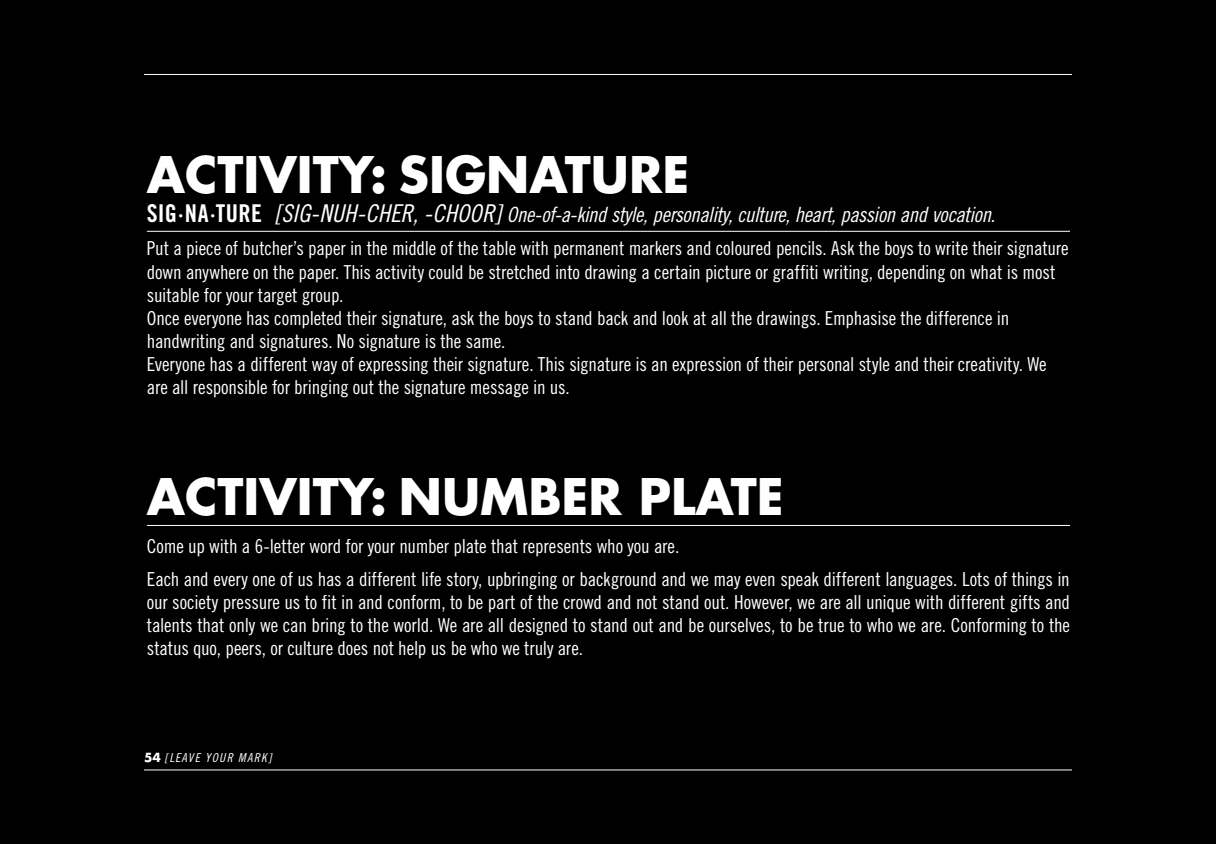
<style>
.page{position:relative;width:1216px;height:844px;background:#fff}
.page>*{position:absolute;margin:0;border:0;box-sizing:border-box;transform-origin:0 0}
.t1{font:700 49px "Futura";color:#fff}
.t2{font:21px "Trade Gothic Cond Eighteen Obl";letter-spacing:-.02em;color:#fff}
.t3{font:19.25px/23.1px "Trade Gothic Cond Eighteen";letter-spacing:-.01em;color:#fff}
.t4{font:12.25px "Trade Gothic Cond Eighteen Obl";letter-spacing:.105em;color:#fff}
.s1{font-family:"Trade Gothic Bold Cond Twenty";font-size:24.5px}
.s2{font-size:24.5px}
.s3{font-family:"Futura";font-weight:700}
</style>
<div class="page">
<div style="left:0;top:0;width:1215px;height:843px;background:#000"></div>
<hr style="left:144px;top:74px;width:927px;height:1px;background:#fff">
<hr style="left:144px;top:769px;width:927px;height:1px;background:#fff">
<hr style="left:147px;top:525px;width:922px;height:1px;background:#fff">
<hr style="left:147px;top:231px;width:922px;height:1px;background:#fff">
<h1 class="t1" style="left:147px;top:142px;width:544px">ACTIVITY: SIGNATURE</h1>
<p class="t2" style="left:147px;top:202px;width:849px"><span class="s1">SIG·NA·TURE</span> <span class="s2">[SIG-NUH-CHER, -CHOOR]</span> One-of-a-kind style, personality, culture, heart, passion and vocation.</p>
<p class="t3" style="left:147px;top:237px;width:923px">Put a piece of butcher’s paper in the middle of the table with permanent markers and coloured pencils. Ask the boys to write their signature down anywhere on the paper. This activity could be stretched into drawing a certain picture or graffiti writing, depending on what is most suitable for your target group.<br>Once everyone has completed their signature, ask the boys to stand back and look at all the drawings. Emphasise the difference in handwriting and signatures. No signature is the same.<br>Everyone has a different way of expressing their signature. This signature is an expression of their personal style and their creativity. We are all responsible for bringing out the signature message in us.</p>
<h1 class="t1" style="left:147px;top:464px;width:638px">ACTIVITY: NUMBER PLATE</h1>
<p class="t3" style="left:147px;top:529px;width:924px;line-height:33.1px">Come up with a 6-letter word for your number plate that represents who you are.<br>Each and every one of us has a different life story, upbringing or background and we may even speak different languages. Lots of things in</p>
<p class="t3" style="left:147px;top:590px;width:924px;text-align:justify">our society pressure us to fit in and conform, to be part of the crowd and not stand out. However, we are all unique with different gifts and talents that only we can bring to the world. We are all designed to stand out and be ourselves, to be true to who we are. Conforming to the status quo, peers, or culture does not help us be who we truly are.</p>
<p class="t4" style="left:144px;top:750px;width:129px"><span class="s3">54</span> [LEAVE YOUR MARK]</p>
</div>
